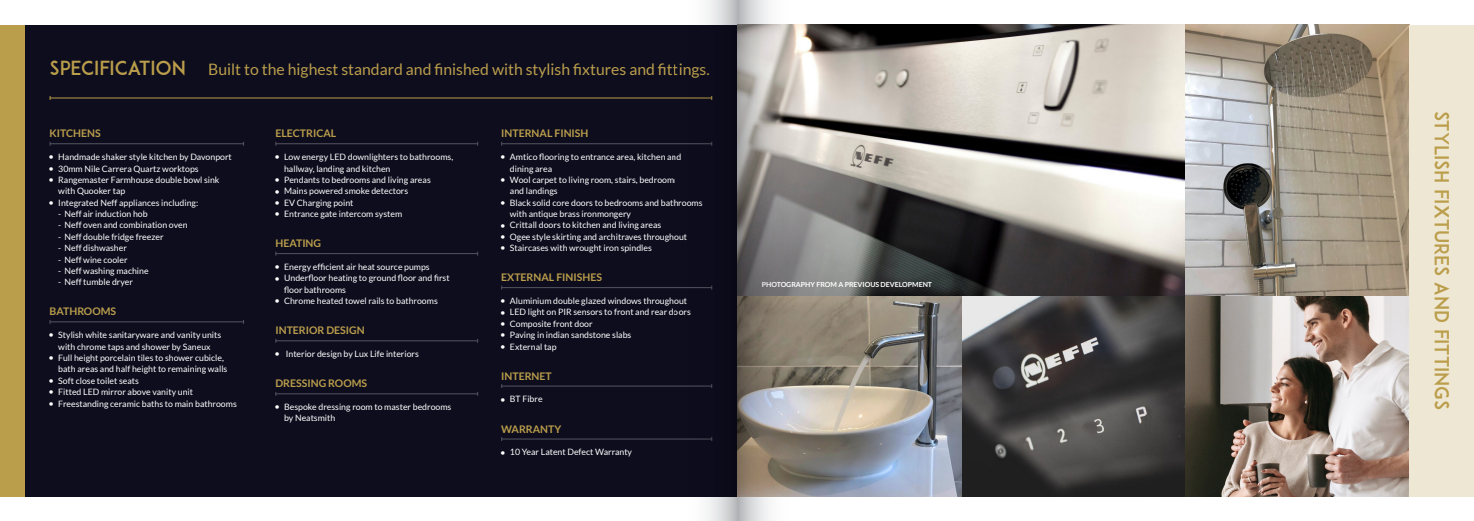
<style>
.page{position:relative;width:1474px;height:521px;background:#fff}
.page>*{position:absolute;margin:0;border:0;box-sizing:border-box;transform-origin:0 0}
.t1{font:19.25px "ADAM.CGPRO";color:#bb9e4b}
.t2{font:15.75px "Lato";color:#bb9e4b}
.t3{font:700 10.5px "Lato";color:#bb9e4b}
.t4{font:8.75px/11.4px "Lato";color:#fff}
.t5{font:700 7px "Lato";color:#fff}
.s1{color:#0d0d1e}
</style>
<div class="page">
<img style="left:801px;top:25px;width:608px;height:471px">
<div style="left:25px;top:25px;width:712px;height:471px;background:#0d0d1e"></div>
<hr style="left:50px;top:98px;width:661px;height:1px;background:#bb9e4b">
<hr style="left:50px;top:143px;width:193px;height:1px;background:#fff">
<hr style="left:50px;top:321px;width:193px;height:1px;background:#fff">
<hr style="left:276px;top:143px;width:201px;height:1px;background:#fff">
<hr style="left:276px;top:253px;width:201px;height:1px;background:#fff">
<hr style="left:276px;top:340px;width:201px;height:1px;background:#fff">
<hr style="left:501px;top:143px;width:210px;height:1px;background:#fff">
<hr style="left:501px;top:386px;width:210px;height:1px;background:#fff">
<svg style="left:801px;top:295px;width:160px;height:201px;background:#93918f"></svg>
<div style="left:1409px;top:25px;width:64px;height:471px;background:#eee7d3"></div>
<div style="left:0;top:25px;width:25px;height:471px;background:#bb9e4b"></div>
<hr style="left:501px;top:287px;width:210px;height:1px;background:#fff">
<hr style="left:276px;top:393px;width:201px;height:1px;background:#fff">
<hr style="left:501px;top:438px;width:210px;height:1px;background:#fff">
<svg style="left:674px;top:0;width:63px;height:521px"></svg>
<svg style="left:737px;top:0;width:64px;height:521px;background:#98928d"></svg>
<p class="t1" style="left:50px;top:56px;width:138px">SPECIFICATION</p>
<p class="t2" style="left:208px;top:60px;width:503px">Built to the highest standard and finished with stylish fixtures and fittings.</p>
<p class="t3" style="left:50px;top:128px;width:53px">KITCHENS</p>
<p class="t4" style="left:50px;top:151px;width:184px">■ Handmade shaker style kitchen by Davonport</p>
<p class="t4" style="left:50px;top:163px;width:151px">■ 30mm Nile Carrera Quartz worktops</p>
<p class="t4" style="left:50px;top:174px;width:171px">■ Rangemaster Farmhouse double bowl sink</p>
<p class="t4" style="left:58px;top:185px;width:68px">with Quooker tap</p>
<p class="t4" style="left:50px;top:197px;width:150px">■ Integrated Neff appliances including:</p>
<p class="t4" style="left:58px;top:208px;width:91px">- Neff air induction hob</p>
<p class="t4" style="left:58px;top:220px;width:131px">- Neff oven and combination oven</p>
<p class="t4" style="left:58px;top:231px;width:107px">- Neff double fridge freezer</p>
<p class="t4" style="left:58px;top:242px;width:70px">- Neff dishwasher</p>
<p class="t4" style="left:58px;top:254px;width:71px">- Neff wine cooler</p>
<p class="t4" style="left:58px;top:265px;width:92px">- Neff washing machine</p>
<p class="t4" style="left:58px;top:276px;width:76px">- Neff tumble dryer</p>
<p class="t3" style="left:50px;top:306px;width:68px">BATHROOMS</p>
<p class="t4" style="left:50px;top:329px;width:173px">■ Stylish white sanitaryware and vanity units</p>
<p class="t4" style="left:58px;top:341px;width:154px">with chrome taps and shower by Saneux</p>
<p class="t4" style="left:50px;top:352px;width:176px">■ Full height porcelain tiles to shower cubicle,</p>
<p class="t4" style="left:58px;top:363px;width:170px">bath areas and half height to remaining walls</p>
<p class="t4" style="left:50px;top:375px;width:91px">■ Soft close toilet seats</p>
<p class="t4" style="left:50px;top:386px;width:145px">■ Fitted LED mirror above vanity unit</p>
<p class="t4" style="left:50px;top:397px;width:189px">■ Freestanding ceramic baths to main bathrooms</p>
<p class="t3" style="left:275px;top:128px;width:62px">ELECTRICAL</p>
<p class="t4" style="left:275px;top:151px;width:179px">■ Low energy LED downlighters to bathrooms,</p>
<p class="t4" style="left:284px;top:163px;width:108px">hallway, landing and kitchen</p>
<p class="t4" style="left:275px;top:174px;width:157px">■ Pendants to bedrooms and living areas</p>
<p class="t4" style="left:275px;top:185px;width:134px">■ Mains powered smoke detectors</p>
<p class="t4" style="left:275px;top:197px;width:80px">■ EV Charging point</p>
<p class="t4" style="left:275px;top:208px;width:128px">■ Entrance gate intercom system</p>
<p class="t3" style="left:275px;top:237px;width:47px">HEATING</p>
<p class="t4" style="left:275px;top:261px;width:156px">■ Energy efficient air heat source pumps</p>
<p class="t4" style="left:275px;top:272px;width:176px">■ Underfloor heating to ground floor and first</p>
<p class="t4" style="left:284px;top:284px;width:63px">floor bathrooms</p>
<p class="t4" style="left:275px;top:295px;width:164px">■ Chrome heated towel rails to bathrooms</p>
<p class="t3" style="left:275px;top:324px;width:91px">INTERIOR DESIGN</p>
<p class="t4" style="left:275px;top:348px;width:145px">■ Interior design by Lux Life interiors</p>
<p class="t3" style="left:275px;top:377px;width:93px">DRESSING ROOMS</p>
<p class="t4" style="left:275px;top:401px;width:177px">■ Bespoke dressing room to master bedrooms</p>
<p class="t4" style="left:284px;top:412px;width:53px">by Neatsmith</p>
<p class="t3" style="left:501px;top:128px;width:100px">INTERNAL FINISH<span class="s1">ES</span></p>
<p class="t4" style="left:510px;top:151px;width:173px;text-indent:-9px">■ Amtico flooring to entrance area, kitchen and dining area</p>
<p class="t4" style="left:501px;top:174px;width:174px">■ Wool carpet to living room, stairs, bedroom</p>
<p class="t4" style="left:510px;top:185px;width:49px">and landings</p>
<p class="t4" style="left:510px;top:197px;width:194px;text-indent:-9px">■ Black solid core doors to bedrooms and bathrooms with antique brass ironmongery</p>
<p class="t4" style="left:501px;top:220px;width:162px">■ Crittall doors to kitchen and living areas</p>
<p class="t4" style="left:501px;top:231px;width:187px">■ Ogee style skirting and architraves throughout</p>
<p class="t4" style="left:501px;top:242px;width:152px">■ Staircases with wrought iron spindles</p>
<p class="t3" style="left:501px;top:271px;width:102px">EXTERNAL FINISHES</p>
<p class="t4" style="left:501px;top:295px;width:187px">■ Aluminium double glazed windows throughout</p>
<p class="t4" style="left:501px;top:306px;width:191px">■ LED light on PIR sensors to front and rear doors</p>
<p class="t4" style="left:501px;top:318px;width:93px">■ Composite front door</p>
<p class="t4" style="left:501px;top:329px;width:132px">■ Paving in indian sandstone slabs</p>
<p class="t4" style="left:501px;top:341px;width:57px">■ External tap</p>
<p class="t3" style="left:501px;top:370px;width:52px">INTERNET</p>
<p class="t4" style="left:501px;top:393px;width:43px">■ BT Fibre</p>
<p class="t3" style="left:501px;top:423px;width:62px">WARRANTY</p>
<p class="t4" style="left:501px;top:446px;width:132px">■ 10 Year Latent Defect Warranty</p>
<p class="t5" style="left:761px;top:280px;width:172px">PHOTOGRAPHY FROM A PREVIOUS DEVELOPMENT</p>
<p class="t1" style="left:1453px;top:111px;width:301px;rotate:90deg">STYLISH FIXTURES AND FITTINGS</p>
</div>
